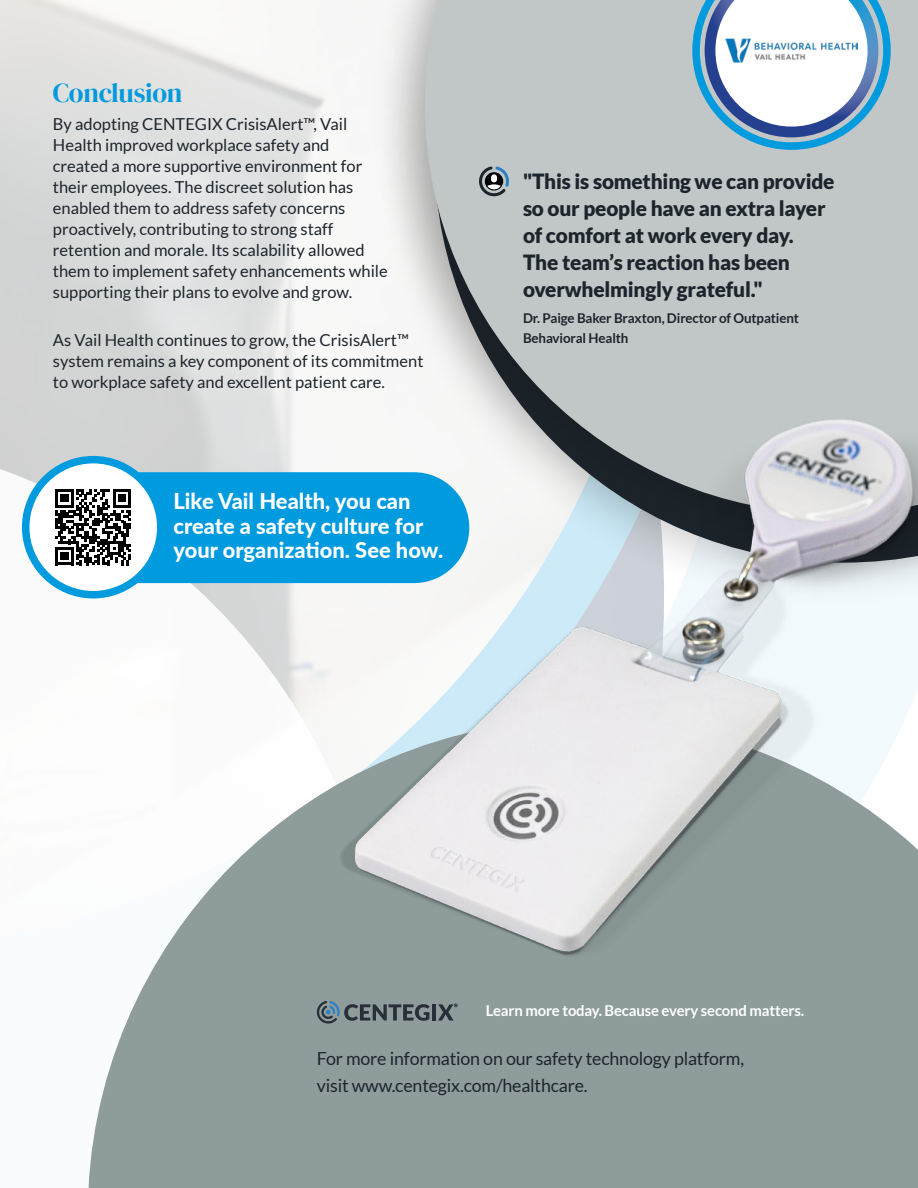
<style>
.page{position:relative;width:918px;height:1188px;background:#fff}
.page>*{position:absolute;margin:0;border:0;box-sizing:border-box;transform-origin:0 0}
.t1{font:27px "DM Serif Display";letter-spacing:-.01em;color:#009ade}
.t2{font:800 21.9px/24.3px "Lato";color:#fff}
.t3{font:900 21px/27px "Lato";letter-spacing:-.01em;color:#1d252c}
.t4{font:18px/27px "Lato";letter-spacing:-.01em;color:#1d252c}
.t5{font:16.5px/21px "Lato";color:#1d252c}
.t6{font:700 15px "Lato";letter-spacing:-.01em;color:#fff}
.t7{font:700 13.5px/19.5px "Lato";letter-spacing:-.01em;color:#1d252c}
</style>
<div class="page">
<svg style="left:0;top:0;width:326px;height:598px;fill:#e0e1e1"></svg>
<div style="left:366px;top:0;width:552px;height:562px;background:#000;opacity:.2"></div>
<div style="left:425px;top:0;width:493px;height:271px;background:#c1c6c6"></div>
<div style="left:88px;top:1056px;width:830px;height:132px;background:#8e9c9c"></div>
<svg style="left:692px;top:0;width:199px;height:150px"></svg>
<img style="left:726px;top:38px;width:131px;height:25px">
<img style="left:80px;top:271px;width:838px;height:785px">
<svg style="left:317px;top:1001px;width:113px;height:23px;background:#69777c"></svg>
<hr style="left:432px;top:1004px;width:4px;height:17px;background:#272f38">
<svg style="left:438px;top:1004px;width:20px;height:17px"></svg>
<svg style="left:479px;top:166px;width:30px;height:30px"></svg>
<div style="left:57px;top:472px;width:412px;height:111px;background:#009ade;border-radius:55px"></div>
<div style="left:26px;top:460px;width:135px;height:135px;background:#fff;border-radius:50%"></div>
<svg style="left:55px;top:489px;width:76px;height:76px"></svg>
<div style="left:22px;top:456px;width:143px;height:142px;border:8px solid #009ade;border-radius:50%"></div>
<h1 class="t1" style="left:53px;top:77px;width:131px">Conclusion</h1>
<p class="t5" style="left:53px;top:113px;width:336px">By adopting CENTEGIX CrisisAlert™, Vail Health improved workplace safety and created a more supportive environment for their employees. The discreet solution has enabled them to address safety concerns proactively, contributing to strong staff retention and morale. Its scalability allowed them to implement safety enhancements while supporting their plans to evolve and grow.</p>
<p class="t5" style="left:53px;top:329px;width:372px">As Vail Health continues to grow, the CrisisAlert™ system remains a key component of its commitment to workplace safety and excellent patient care.</p>
<h2 class="t2" style="left:174px;top:488px;width:271px">Like Vail Health, you can create a safety culture for your organization. See how.</h2>
<p class="t3" style="left:523px;top:168px;width:313px">"This is something we can provide so our people have an extra layer of comfort at work every day.<br>The team’s reaction has been overwhelmingly grateful."</p>
<p class="t7" style="left:523px;top:309px;width:278px">Dr. Paige Baker Braxton, Director of Outpatient<br>Behavioral Health</p>
<p class="t6" style="left:486px;top:1002px;width:320px">Learn more today. Because every second matters.</p>
<p class="t4" style="left:317px;top:1045px;width:429px">For more information on our safety technology platform, visit www.centegix.com/healthcare.</p>
</div>
